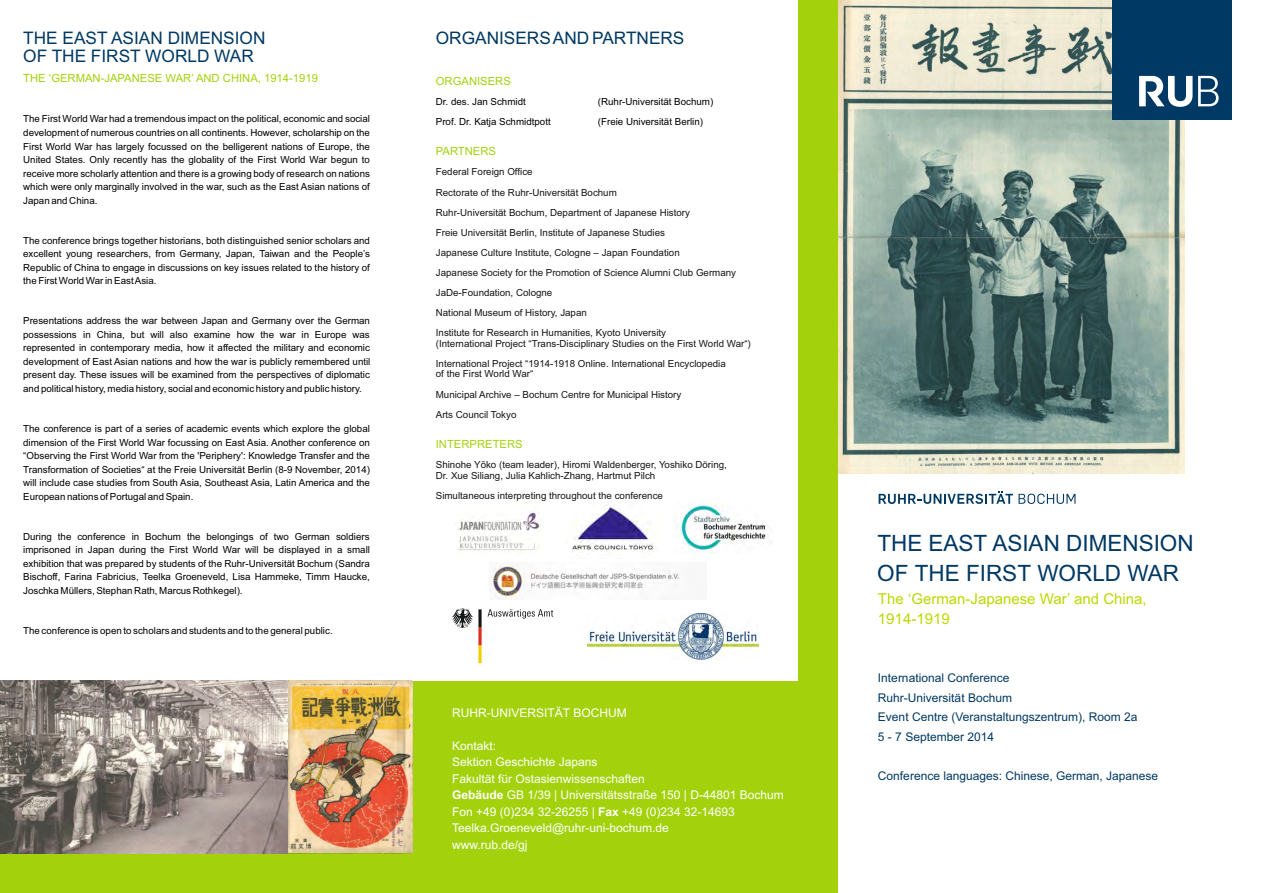
<style>
.page{position:relative;width:1263px;height:893px;background:#fff}
.page>*{position:absolute;margin:0;border:0;box-sizing:border-box;transform-origin:0 0}
.t1{font:22.5px "Arial";color:#003863}
.t2{font:22.5px "Arial";color:#003963}
.t3{font:17.25px/18px "Arial";color:#003963}
.t4{font:15px/19.5px "Arial";color:#bcd800}
.t5{font:12px/16.5px "Arial";color:#fff}
.t6{font:12px/19.5px "Arial";color:#003963}
.t7{font:11.25px "Arial";color:#a3d20d}
.t8{font:9.75px/13.5px "Arial";color:#000;text-align:justify}
.t9{font:9.75px/20.1px "Arial";color:#151616}
.s1{font-weight:700}
</style>
<div class="page">
<img style="left:838px;top:0;width:346px;height:473px">
<div style="left:0;top:0;width:838px;height:893px;background:#a3d20d"></div>
<div style="left:0;top:0;width:798px;height:680px;background:#fff"></div>
<svg style="left:879px;top:491px;width:196px;height:13px"></svg>
<img style="left:674px;top:502px;width:95px;height:51px">
<img style="left:570px;top:504px;width:85px;height:49px">
<img style="left:458px;top:512px;width:83px;height:39px">
<svg style="left:452px;top:608px;width:101px;height:55px"></svg>
<img style="left:587px;top:614px;width:171px;height:46px">
<div style="left:1113px;top:0;width:119px;height:5px;background:#003963"></div>
<div style="left:1113px;top:1px;width:119px;height:119px;background:#003963"></div>
<svg style="left:1198px;top:76px;width:21px;height:30px"></svg>
<svg style="left:1139px;top:76px;width:53px;height:31px"></svg>
<img style="left:489px;top:564px;width:191px;height:35px">
<img style="left:289px;top:680px;width:123px;height:172px">
<img style="left:0;top:680px;width:287px;height:173px">
<h2 class="t3" style="left:23px;top:31px;width:244px">THE EAST ASIAN DIMENSION<br>OF THE FIRST WORLD WAR</h2>
<p class="t7" style="left:23px;top:74px;width:296px">THE ‘GERMAN-JAPANESE WAR’ AND CHINA, 1914-1919</p>
<p class="t8" style="left:23px;top:113px;width:348px">The First World War had a tremendous impact on the political, economic and social development of numerous countries on all continents. However, scholarship on the First World War has largely focussed on the belligerent nations of Europe, the United States. Only recently has the globality of the First World War begun to receive more scholarly attention and there is a growing body of research on nations which were only marginally involved in the war, such as the East Asian nations of Japan and China.</p>
<p class="t8" style="left:23px;top:234px;width:348px">The conference brings together historians, both distinguished senior scholars and excellent young researchers, from Germany, Japan, Taiwan and the People’s Republic of China to engage in discussions on key issues related to the history of the First World War in East Asia.</p>
<p class="t8" style="left:23px;top:315px;width:349px">Presentations address the war between Japan and Germany over the German possessions in China, but will also examine how the war in Europe was represented in contemporary media, how it affected the military and economic development of East Asian nations and how the war is publicly remembered until present day. These issues will be examined from the perspectives of diplomatic and political history, media history, social and economic history and public history.</p>
<p class="t8" style="left:23px;top:423px;width:348px">The conference is part of a series of academic events which explore the global dimension of the First World War focussing on East Asia. Another conference on “Observing the First World War from the 'Periphery': Knowledge Transfer and the Transformation of Societies“ at the Freie Universität Berlin (8-9 November, 2014) will include case studies from South Asia, Southeast Asia, Latin America and the European nations of Portugal and Spain.</p>
<p class="t8" style="left:23px;top:531px;width:348px">During the conference in Bochum the belongings of two German soldiers imprisoned in Japan during the First World War will be displayed in a small exhibition that was prepared by students of the Ruhr-Universität Bochum (Sandra Bischoff, Farina Fabricius, Teelka Groeneveld, Lisa Hammeke, Timm Haucke, Joschka Müllers, Stephan Rath, Marcus Rothkegel).</p>
<p class="t8" style="left:23px;top:625px;width:311px">The conference is open to scholars and students and to the general public.</p>
<h2 class="t3" style="left:436px;top:31px;width:250px">ORGANISERSAND PARTNERS</h2>
<p class="t7" style="left:436px;top:76px;width:77px">ORGANISERS</p>
<p class="t8" style="left:436px;top:95px;width:91px">Dr. des. Jan Schmidt</p>
<p class="t8" style="left:598px;top:95px;width:117px">(Ruhr-Universität Bochum)</p>
<p class="t8" style="left:436px;top:115px;width:116px">Prof. Dr. Katja Schmidtpott</p>
<p class="t8" style="left:598px;top:115px;width:107px">(Freie Universität Berlin)</p>
<p class="t7" style="left:436px;top:147px;width:62px">PARTNERS</p>
<p class="t9" style="left:436px;top:163px;width:302px">Federal Foreign Office<br>Rectorate of the Ruhr-Universität Bochum<br>Ruhr-Universität Bochum, Department of Japanese History<br>Freie Universität Berlin, Institute of Japanese Studies<br>Japanese Culture Institute, Cologne – Japan Foundation<br>Japanese Society for the Promotion of Science Alumni Club Germany JaDe-Foundation, Cologne<br>National Museum of History, Japan<br>Institute for Research in Humanities, Kyoto University</p>
<p class="t9" style="left:436px;top:334px;width:316px">(International Project “Trans-Disciplinary Studies on the First World War“)<br>International Project “1914-1918 Online. International Encyclopedia</p>
<p class="t9" style="left:436px;top:365px;width:247px">of the First World War“<br>Municipal Archive – Bochum Centre for Municipal History<br>Arts Council Tokyo</p>
<p class="t7" style="left:436px;top:440px;width:88px">INTERPRETERS</p>
<p class="t9" style="left:436px;top:461px;width:293px;line-height:10.5px">Shinohe Yōko (team leader), Hiromi Waldenberger, Yoshiko Döring,<br>Dr. Xue Siliang, Julia Kahlich-Zhang, Hartmut Pilch</p>
<p class="t9" style="left:436px;top:486px;width:229px">Simultaneous interpreting throughout the conference</p>
<p class="t5" style="left:452px;top:705px;width:176px">RUHR-UNIVERSITÄT BOCHUM</p>
<p class="t5" style="left:452px;top:738px;width:333px">Kontakt:<br>Sektion Geschichte Japans<br>Fakultät für Ostasienwissenschaften<br><span class="s1">Gebäude</span> GB 1/39 | Universitätsstraße 150 | D-44801 Bochum Fon +49 (0)234 32-26255 | <span class="s1">Fax</span> +49 (0)234 32-14693<br>Teelka.Groeneveld@ruhr-uni-bochum.de<br>www.rub.de/gj</p>
<h1 class="t1" style="left:877px;top:534px;width:318px">THE EAST ASIAN DIMENSION</h1>
<h1 class="t2" style="left:877px;top:564px;width:303px">OF THE FIRST WORLD WAR</h1>
<h3 class="t4" style="left:878px;top:591px;width:270px">The ‘German-Japanese War’ and China,<br>1914-1919</h3>
<p class="t6" style="left:878px;top:669px;width:261px">International Conference<br>Ruhr-Universität Bochum<br>Event Centre (Veranstaltungszentrum), Room 2a<br>5 - 7 September 2014</p>
<p class="t6" style="left:878px;top:767px;width:282px">Conference languages: Chinese, German, Japanese</p>
</div>
